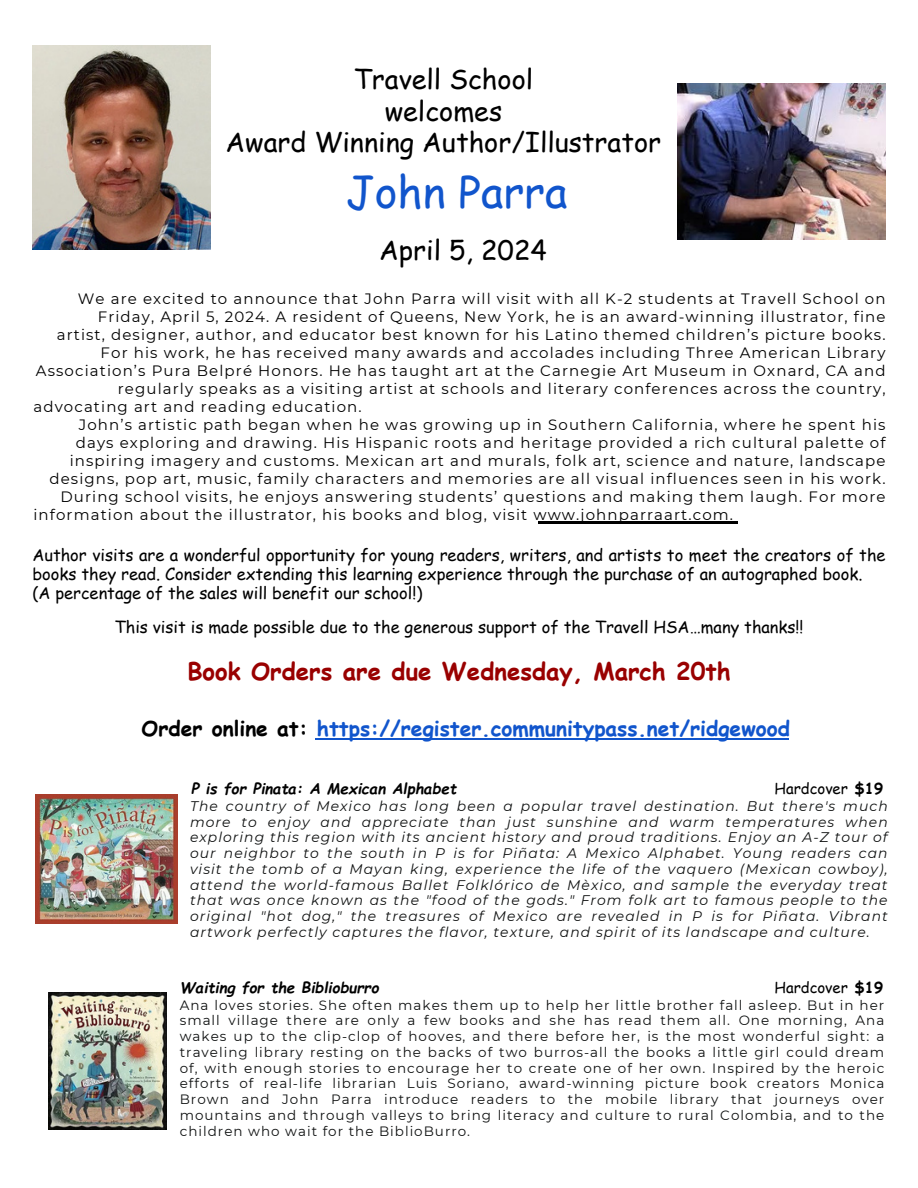
<style>
.page{position:relative;width:918px;height:1188px;background:#fff}
.page>*{position:absolute;margin:0;border:0;box-sizing:border-box;transform-origin:0 0}
.t1{font:43.5px "Comic Sans MS";color:#15c}
.t2{font:27px/31.5px "Comic Sans MS";color:#000;text-align:center}
.t3{font:700 24px "Comic Sans MS";color:#900}
.t4{font:700 21px "Comic Sans MS";color:#15c}
.t5{font:16.5px/19.2px "Comic Sans MS";color:#000}
.t6{font:15px "Montserrat";letter-spacing:.075em;color:#000}
.t7{font:italic 700 15px "Comic Sans MS";color:#000}
.t8{font:15px "Comic Sans MS";color:#000}
.t9{font:italic 13.95px/15.8px "Montserrat";letter-spacing:.075em;color:#0f1111;text-align:justify}
.t10{font:13.5px/15.8px "Montserrat";letter-spacing:.075em;color:#0f1111;text-align:justify}
.s1{color:#000}
.s2{font-weight:700}
</style>
<div class="page">
<hr style="left:315px;top:738px;width:474px;height:1px;background:#15c">
<hr style="left:538px;top:522px;width:200px;height:1px;background:#000">
<img style="left:32px;top:46px;width:178px;height:204px">
<img style="left:677px;top:83px;width:208px;height:156px">
<img style="left:36px;top:794px;width:142px;height:129px">
<img style="left:48px;top:992px;width:118px;height:137px">
<h6 class="t2" style="left:226px;top:63px;width:437px">Travell School<br>welcomes<br>Award Winning Author/Illustrator</h6>
<h6 class="t1" style="left:346px;top:160px;width:223px">John Parra</h6>
<p class="t2" style="left:379px;top:234px;width:169px">April 5, 2024</p>
<h6 class="t6" style="left:78px;top:290px;width:809px">We are excited to announce that John Parra will visit with all K-2 students at Travell School on</h6>
<h6 class="t6" style="left:98px;top:308px;width:789px">Friday, April 5, 2024. A resident of Queens, New York, he is an award-winning illustrator, fine</h6>
<h6 class="t6" style="left:57px;top:326px;width:830px">artist, designer, author, and educator best known for his Latino themed children’s picture books.</h6>
<h6 class="t6" style="left:101px;top:344px;width:786px">For his work, he has received many awards and accolades including Three American Library</h6>
<h6 class="t6" style="left:36px;top:362px;width:851px">Association’s Pura Belpré Honors. He has taught art at the Carnegie Art Museum in Oxnard, CA and</h6>
<h6 class="t6" style="left:118px;top:380px;width:769px">regularly speaks as a visiting artist at schools and literary conferences across the country,</h6>
<h6 class="t6" style="left:34px;top:398px;width:330px">advocating art and reading education.</h6>
<h6 class="t6" style="left:79px;top:416px;width:808px">John’s artistic path began when he was growing up in Southern California, where he spent his</h6>
<h6 class="t6" style="left:76px;top:434px;width:811px">days exploring and drawing. His Hispanic roots and heritage provided a rich cultural palette of</h6>
<h6 class="t6" style="left:70px;top:452px;width:817px">inspiring imagery and customs. Mexican art and murals, folk art, science and nature, landscape</h6>
<h6 class="t6" style="left:50px;top:470px;width:838px">designs, pop art, music, family characters and memories are all visual influences seen in his work.</h6>
<h6 class="t6" style="left:60px;top:488px;width:827px">During school visits, he enjoys answering students’ questions and making them laugh. For more</h6>
<h6 class="t6" style="left:34px;top:506px;width:701px">information about the illustrator, his books and blog, visit www.johnparraart.com.</h6>
<h4 class="t5" style="left:32px;top:545px;width:855px">Author visits are a wonderful opportunity for young readers, writers, and artists to meet the creators of the books they read. Consider extending this learning experience through the purchase of an autographed book.<br>(A percentage of the sales will benefit our school!)</h4>
<h3 class="t5" style="left:115px;top:617px;width:690px">This visit is made possible due to the generous support of the Travell HSA…many thanks!!</h3>
<p class="t3" style="left:187px;top:654px;width:545px">Book Orders are due Wednesday, March 20th</p>
<h5 class="t4" style="left:142px;top:712px;width:650px"><span class="s1">Order online at:</span> https://register.communitypass.net/ridgewood</h5>
<h5 class="t8" style="left:775px;top:777px;width:110px">Hardcover <span class="s2">$19</span></h5>
<h6 class="t9" style="left:190px;top:798px;width:699px">The country of Mexico has long been a popular travel destination. But there's much more to enjoy and appreciate than just sunshine and warm temperatures when exploring this region with its ancient history and proud traditions. Enjoy an A-Z tour of our neighbor to the south in P is for Piñata: A Mexico Alphabet. Young readers can visit the tomb of a Mayan king, experience the life of the vaquero (Mexican cowboy), attend the world-famous Ballet Folklórico de Mèxico, and sample the everyday treat that was</h6>
<p class="t7" style="left:191px;top:777px;width:267px">P is for Pinata: A Mexican Alphabet</p>
<p class="t9" style="left:190px;top:892px;width:699px;text-indent:77px">once known as the "food of the gods." From folk art to famous people to the original "hot dog," the treasures of Mexico are revealed in P is for Piñata. Vibrant artwork perfectly captures the flavor, texture, and spirit of its landscape and culture.</p>
<h6 class="t7" style="left:180px;top:977px;width:201px">Waiting for the Biblioburro</h6>
<p class="t8" style="left:774px;top:977px;width:110px">Hardcover <span class="s2">$19</span></p>
<p class="t10" style="left:180px;top:997px;width:706px">Ana loves stories. She often makes them up to help her little brother fall asleep. But in her small village there are only a few books and she has read them all. One morning, Ana wakes up to the clip-clop of hooves, and there before her, is the most wonderful sight: a traveling library resting on the backs of two burros‑all the books a little girl could dream of, with enough stories to encourage her to create one of her own. Inspired by the heroic efforts of real-life librarian Luis Soriano, award-winning picture book creators Monica Brown and John Parra introduce readers to the mobile library that journeys over mountains and through valleys to bring literacy and culture to rural Colombia, and to the children who wait for the BiblioBurro.</p>
</div>
